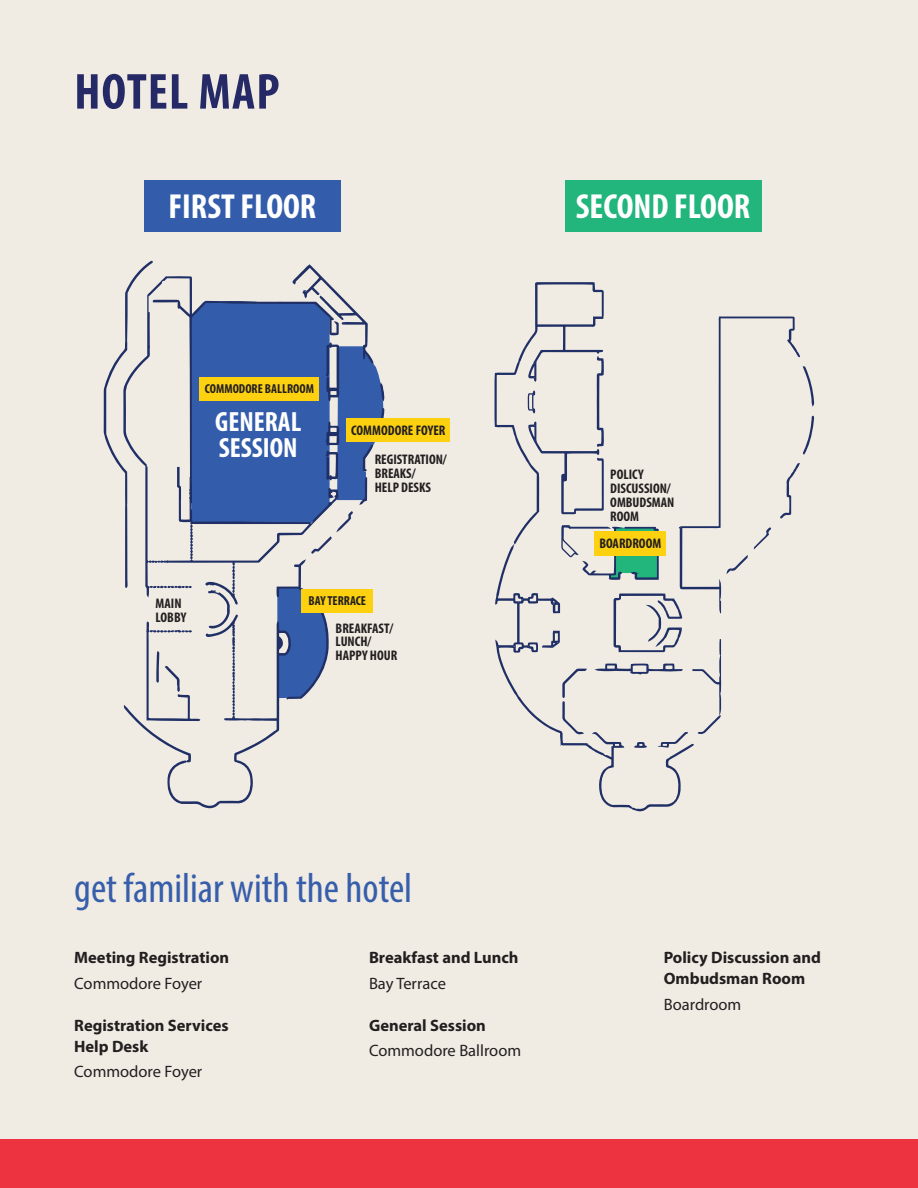
<style>
.page{position:relative;width:918px;height:1188px;background:#f0ebe3}
.page>*{position:absolute;margin:0;border:0;box-sizing:border-box;transform-origin:0 0}
.t1{font:700 condensed 51px "Myriad Pro";letter-spacing:.02em;color:#252a66}
.t2{font:condensed 42px "Myriad Pro";color:#375eab}
.t3{font:700 condensed 34.95px "Myriad Pro";color:#fff}
.t4{font:700 condensed 27.9px/26.1px "Myriad Pro";color:#fff}
.Paragraph_Style_1{font:700 16.5px/21px "Myriad Pro";color:#231f20}
.Paragraph_Style_1-2{font:16.5px "Myriad Pro";color:#231f20}
.t5{font:700 condensed 13.95px/14px "Myriad Pro";color:#231f20}
.t6{font:700 condensed 13.05px "Myriad Pro";color:#231f20}
</style>
<div class="page">
<svg style="left:589px;top:748px;width:101px;height:63px"></svg>
<svg style="left:104px;top:261px;width:281px;height:547px"></svg>
<svg style="left:494px;top:282px;width:320px;height:466px"></svg>
<div style="left:144px;top:180px;width:197px;height:52px;background:#335dab"></div>
<div style="left:565px;top:180px;width:196px;height:52px;background:#22b57c"></div>
<div style="left:594px;top:531px;width:72px;height:24px;background:#fdd110"></div>
<div style="left:347px;top:418px;width:103px;height:24px;background:#fdd110"></div>
<div style="left:200px;top:377px;width:119px;height:23px;background:#fdd110"></div>
<div style="left:301px;top:589px;width:72px;height:24px;background:#fdd110"></div>
<div style="left:0;top:1140px;width:918px;height:48px;background:#ee3340"></div>
<p class="t1" style="left:74px;top:60px;width:207px">HOTEL MAP</p>
<p class="t3" style="left:169px;top:184px;width:149px">FIRST FLOOR</p>
<p class="t3" style="left:576px;top:184px;width:176px">SECOND FLOOR</p>
<p class="t6" style="left:205px;top:380px;width:111px">COMMODORE BALLROOM</p>
<p class="t4" style="left:215px;top:408px;width:88px">GENERAL<br>SESSION</p>
<p class="t5" style="left:351px;top:423px;width:96px">COMMODORE FOYER</p>
<p class="t5" style="left:375px;top:452px;width:74px">REGISTRATION/<br>BREAKS/<br>HELP DESKS</p>
<p class="t5" style="left:156px;top:596px;width:32px">MAIN<br>LOBBY</p>
<p class="t6" style="left:308px;top:593px;width:59px">BAY TERRACE</p>
<p class="t5" style="left:336px;top:621px;width:63px">BREAKFAST/<br>LUNCH/<br>HAPPY HOUR</p>
<p class="t5" style="left:610px;top:467px;width:66px">POLICY<br>DISCUSSION/<br>OMBUDSMAN<br>ROOM</p>
<p class="t5" style="left:599px;top:536px;width:63px">BOARDROOM</p>
<p class="t2" style="left:74px;top:863px;width:340px">get familiar with the hotel</p>
<p class="Paragraph_Style_1" style="left:74px;top:947px;width:156px">Meeting Registration</p>
<p class="Paragraph_Style_1-2" style="left:74px;top:973px;width:130px">Commodore Foyer</p>
<p class="Paragraph_Style_1" style="left:74px;top:1014px;width:156px">Registration Services<br>Help Desk</p>
<p class="Paragraph_Style_1-2" style="left:74px;top:1061px;width:130px">Commodore Foyer</p>
<p class="Paragraph_Style_1" style="left:369px;top:947px;width:151px">Breakfast and Lunch</p>
<p class="Paragraph_Style_1-2" style="left:369px;top:973px;width:78px">Bay Terrace</p>
<p class="Paragraph_Style_1" style="left:369px;top:1014px;width:118px">General Session</p>
<p class="Paragraph_Style_1-2" style="left:369px;top:1040px;width:154px">Commodore Ballroom</p>
<p class="Paragraph_Style_1" style="left:664px;top:947px;width:159px">Policy Discussion and<br>Ombudsman Room</p>
<p class="Paragraph_Style_1-2" style="left:664px;top:994px;width:79px">Boardroom</p>
</div>
